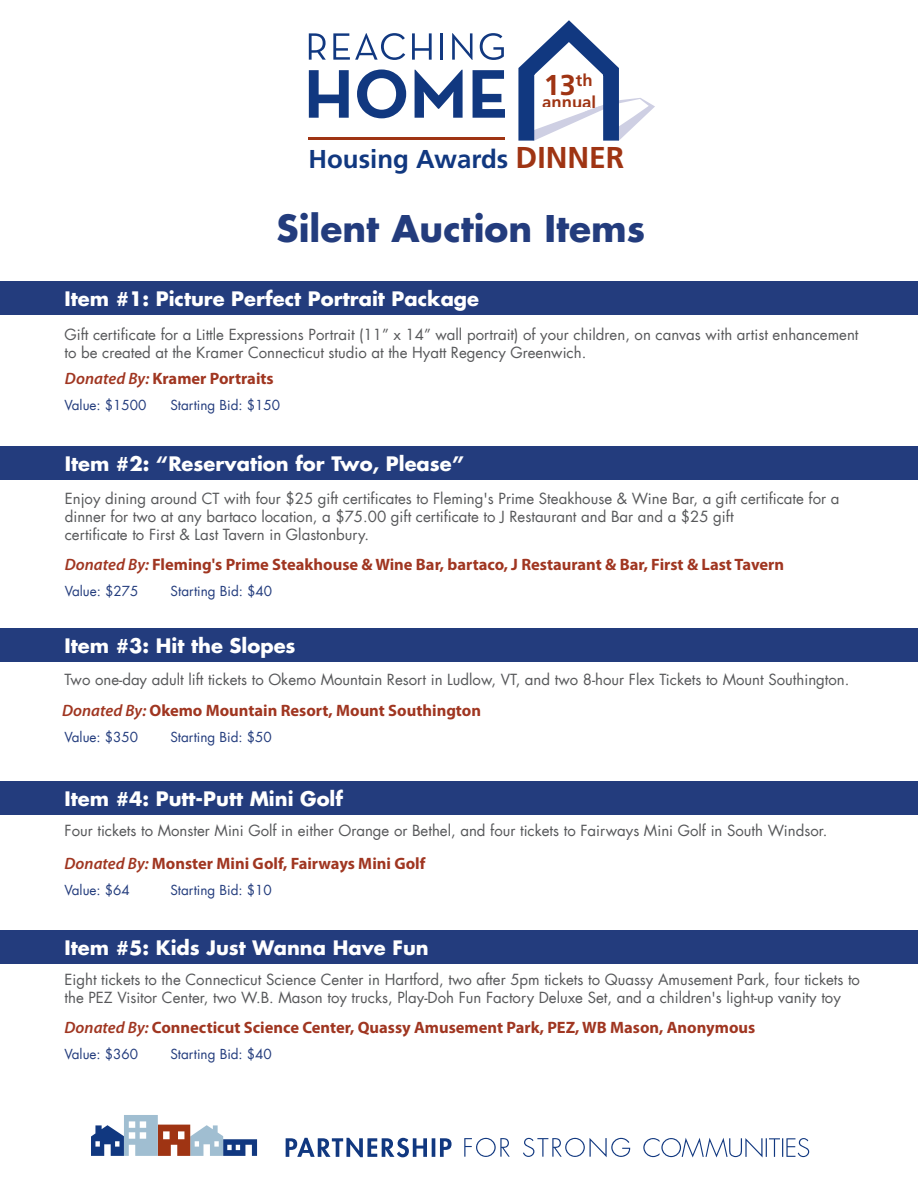
<style>
.page{position:relative;width:918px;height:1188px;background:#fff}
.page>*{position:absolute;margin:0;border:0;box-sizing:border-box;transform-origin:0 0}
.t1{font:700 36px "Futura LT";color:#233c7d}
.t2{font:700 28.65px "Frutiger LT Std";color:#9f3413}
.t3{font:700 25.8px "Frutiger LT Std";color:#113880}
.t4{font:700 19.5px "Futura LT";color:#fff}
.t5{font:700 16.8px "Frutiger LT Std";color:#9f3413}
.t6{font:700 16.5px "Myriad Pro";color:#a03621}
.t7{font:15px/18px "Futura LT";color:#57585a}
.t8{font:13.5px "Futura LT";color:#233c7d}
.s1{font-size:30.15px;color:#9f3413}
.s2{font-weight:600;font-style:italic}
</style>
<div class="page">
<div style="left:0;top:282px;width:918px;height:33px;background:#233c7d"></div>
<svg style="left:309px;top:33px;width:17px;height:27px"></svg>
<svg style="left:333px;top:33px;width:72px;height:27px"></svg>
<svg style="left:412px;top:33px;width:20px;height:27px"></svg>
<hr style="left:440px;top:33px;width:3px;height:27px;background:#113880">
<svg style="left:452px;top:33px;width:20px;height:27px"></svg>
<svg style="left:480px;top:33px;width:24px;height:27px"></svg>
<svg style="left:309px;top:70px;width:40px;height:48px"></svg>
<svg style="left:357px;top:69px;width:49px;height:49px"></svg>
<svg style="left:415px;top:70px;width:48px;height:48px"></svg>
<svg style="left:473px;top:70px;width:32px;height:48px"></svg>
<hr style="left:309px;top:137px;width:196px;height:3px;background:#9f3413">
<svg style="left:518px;top:20px;width:137px;height:121px"></svg>
<svg style="left:643px;top:1138px;width:166px;height:19px"></svg>
<svg style="left:464px;top:1138px;width:166px;height:19px"></svg>
<svg style="left:286px;top:1138px;width:166px;height:19px"></svg>
<svg style="left:91px;top:1115px;width:166px;height:41px"></svg>
<div style="left:0;top:447px;width:918px;height:33px;background:#233c7d"></div>
<div style="left:0;top:628px;width:918px;height:33px;background:#233c7d"></div>
<div style="left:0;top:781px;width:918px;height:33px;background:#233c7d"></div>
<div style="left:0;top:930px;width:918px;height:33px;background:#233c7d"></div>
<h2 class="t2" style="left:544px;top:68px;width:50px">13<sup>th</sup></h2>
<p class="t5" style="left:542px;top:92px;width:55px">annual</p>
<h3 class="t3" style="left:309px;top:144px;width:317px">Housing Awards <span class="s1">DINNER</span></h3>
<h1 class="t1" style="left:277px;top:205px;width:370px">Silent Auction Items</h1>
<h3 class="t4" style="left:64px;top:286px;width:416px">Item #1: Picture Perfect Portrait Package</h3>
<p class="t7" style="left:64px;top:325px;width:796px">Gift certificate for a Little Expressions Portrait (11” x 14” wall portrait) of your children, on canvas with artist enhancement to be created at the Kramer Connecticut studio at the Hyatt Regency Greenwich.</p>
<p class="t8" style="left:64px;top:397px;width:84px">Value: $1500</p>
<p class="t8" style="left:170px;top:396px;width:111px">Starting Bid: $150</p>
<p class="t6" style="left:65px;top:368px;width:210px"><span class="s2">Donated By:</span> Kramer Portraits</p>
<h3 class="t4" style="left:65px;top:451px;width:401px">Item #2: “Reservation for Two, Please”</h3>
<p class="t7" style="left:65px;top:490px;width:776px">Enjoy dining around CT with four $25 gift certificates to Fleming's Prime Steakhouse &amp; Wine Bar, a gift certificate for a dinner for two at any bartaco location, a $75.00 gift certificate to J Restaurant and Bar and a $25 gift<br>certificate to First &amp; Last Tavern in Glastonbury.</p>
<p class="t6" style="left:65px;top:553px;width:721px"><span class="s2">Donated By:</span> Fleming's Prime Steakhouse &amp; Wine Bar, bartaco, J Restaurant &amp; Bar, First &amp; Last Tavern</p>
<p class="t8" style="left:65px;top:583px;width:75px">Value: $275</p>
<p class="t8" style="left:171px;top:582px;width:103px">Starting Bid: $40</p>
<h3 class="t4" style="left:64px;top:632px;width:233px">Item #3: Hit the Slopes</h3>
<p class="t7" style="left:64px;top:670px;width:787px">Two one-day adult lift tickets to Okemo Mountain Resort in Ludlow, VT, and two 8-hour Flex Tickets to Mount Southington.</p>
<p class="t6" style="left:62px;top:699px;width:421px"><span class="s2">Donated By:</span> Okemo Mountain Resort, Mount Southington</p>
<p class="t8" style="left:64px;top:728px;width:75px">Value: $350</p>
<p class="t8" style="left:170px;top:728px;width:103px">Starting Bid: $50</p>
<h3 class="t4" style="left:64px;top:785px;width:280px">Item #4: Putt-Putt Mini Golf</h3>
<p class="t7" style="left:64px;top:822px;width:765px">Four tickets to Monster Mini Golf in either Orange or Bethel, and four tickets to Fairways Mini Golf in South Windsor.</p>
<p class="t6" style="left:64px;top:852px;width:362px"><span class="s2">Donated By:</span> Monster Mini Golf, Fairways Mini Golf</p>
<p class="t8" style="left:64px;top:881px;width:67px">Value: $64</p>
<p class="t8" style="left:170px;top:881px;width:103px">Starting Bid: $10</p>
<h3 class="t4" style="left:64px;top:934px;width:366px">Item #5: Kids Just Wanna Have Fun</h3>
<p class="t7" style="left:64px;top:971px;width:797px">Eight tickets to the Connecticut Science Center in Hartford, two after 5pm tickets to Quassy Amusement Park, four tickets to the PEZ Visitor Center, two W.B. Mason toy trucks, Play-Doh Fun Factory Deluxe Set, and a children's light-up vanity toy</p>
<p class="t6" style="left:64px;top:1016px;width:692px"><span class="s2">Donated By:</span> Connecticut Science Center, Quassy Amusement Park, PEZ, WB Mason, Anonymous</p>
<p class="t8" style="left:64px;top:1045px;width:75px">Value: $360</p>
<p class="t8" style="left:170px;top:1045px;width:103px">Starting Bid: $40</p>
</div>
